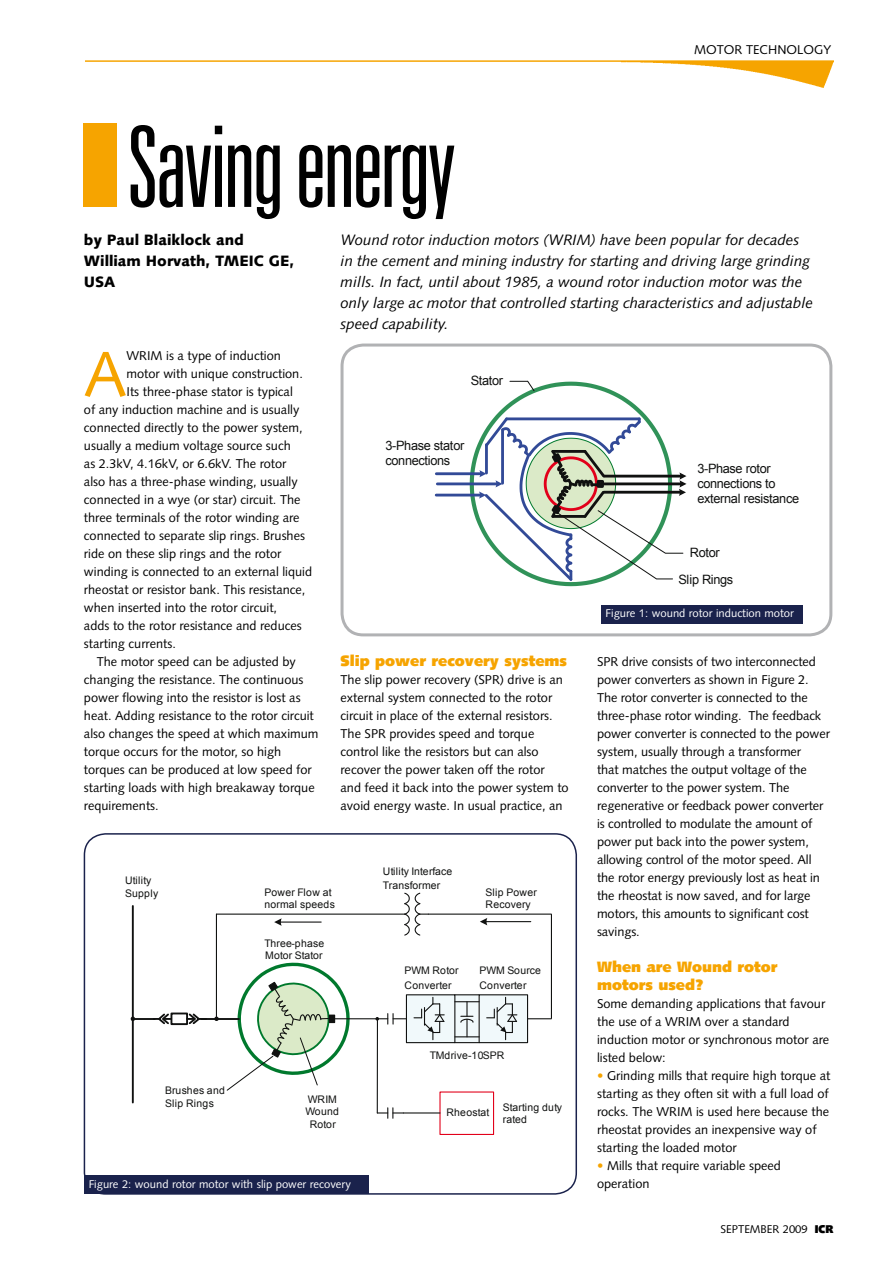
<style>
.page{position:relative;width:893px;height:1263px;background:#fff}
.page>*{position:absolute;margin:0;border:0;box-sizing:border-box;transform-origin:0 0}
.t1{font:300 ultra-condensed 112.5px "Univers";letter-spacing:-.025em;color:#000}
.t2{font:63.75px "Syntax";color:#f6a400}
.t3{font:italic 15px/21px "Syntax";color:#000}
.t4{font:900 15px/18px "Syntax";color:#f6a400}
.t5{font:900 15px/21px "Syntax";color:#000}
.t6{font:12.9px/15.3px "Arial";letter-spacing:-.03em;color:#101110}
.t7{font:12.75px/18px "Syntax";color:#000}
.t8{font:11.25px "Syntax";color:#fff}
.t9{font:11.25px "Syntax";color:#000}
.t10{font:10.5px/12.1px "Arial";letter-spacing:.025em;color:#101110}
.t11{font:10.5px/14px "Arial";color:#101110}
.s1{font-weight:900;font-stretch:normal;font-size:115.5px;color:#f6a400}
.s2{color:#f6a400}
.s3{font-weight:900}
</style>
<div class="page">
<hr style="left:436px;top:472px;width:45px;height:3px;background:#324a97">
<hr style="left:436px;top:494px;width:45px;height:2px;background:#324a97">
<hr style="left:437px;top:482px;width:60px;height:3px;background:#324a97">
<svg style="left:468px;top:380px;width:218px;height:207px"></svg>
<div style="left:341px;top:344px;width:491px;height:292px;border:3px solid #b1b2b4;border-radius:21px"></div>
<div style="left:601px;top:605px;width:202px;height:19px;background:#1a224c"></div>
<svg style="left:131px;top:905px;width:421px;height:230px"></svg>
<hr style="left:201px;top:1018px;width:38px;height:2px;background:#101110">
<hr style="left:332px;top:1018px;width:45px;height:1px;background:#101110">
<div style="left:171px;top:1013px;width:16px;height:11px;background:#fff"></div>
<div style="left:170px;top:1012px;width:18px;height:13px;border:2px solid #101110"></div>
<svg style="left:187px;top:1012px;width:19px;height:14px"></svg>
<svg style="left:154px;top:1012px;width:17px;height:14px"></svg>
<hr style="left:132px;top:906px;width:2px;height:196px;background:#101110">
<hr style="left:132px;top:1018px;width:23px;height:2px;background:#101110">
<div style="left:440px;top:1092px;width:54px;height:42px;background:#fff"></div>
<div style="left:439px;top:1091px;width:55px;height:44px;border:1px solid #e2001a"></div>
<svg style="left:377px;top:1108px;width:26px;height:10px"></svg>
<hr style="left:377px;top:1019px;width:1px;height:94px;background:#101110">
<hr style="left:403px;top:1112px;width:37px;height:1px;background:#101110">
<hr style="left:509px;top:1018px;width:42px;height:1px;background:#101110">
<hr style="left:551px;top:914px;width:1px;height:104px;background:#101110">
<hr style="left:428px;top:913px;width:123px;height:2px;background:#101110">
<svg style="left:403px;top:892px;width:25px;height:44px"></svg>
<hr style="left:216px;top:913px;width:189px;height:2px;background:#101110">
<svg style="left:130px;top:1016px;width:7px;height:6px"></svg>
<svg style="left:376px;top:1013px;width:30px;height:11px"></svg>
<hr style="left:216px;top:914px;width:1px;height:105px;background:#101110">
<svg style="left:213px;top:1016px;width:7px;height:6px"></svg>
<div style="left:456px;top:995px;width:22px;height:47px;background:#f1f9fb"></div>
<div style="left:406px;top:995px;width:49px;height:48px;background:#f1f9fb"></div>
<div style="left:406px;top:994px;width:49px;height:49px;border:1px solid #101110"></div>
<svg style="left:414px;top:997px;width:31px;height:43px"></svg>
<div style="left:479px;top:995px;width:49px;height:48px;background:#f1f9fb"></div>
<div style="left:479px;top:994px;width:49px;height:49px;border:1px solid #101110"></div>
<svg style="left:487px;top:997px;width:31px;height:43px"></svg>
<svg style="left:455px;top:994px;width:24px;height:1px"></svg>
<svg style="left:455px;top:1001px;width:24px;height:42px"></svg>
<hr style="left:486px;top:921px;width:45px;height:1px;background:#101110">
<svg style="left:480px;top:918px;width:7px;height:7px"></svg>
<hr style="left:280px;top:921px;width:41px;height:2px;background:#101110">
<svg style="left:274px;top:918px;width:8px;height:8px"></svg>
<svg style="left:227px;top:961px;width:125px;height:130px"></svg>
<div style="left:84px;top:833px;width:493px;height:362px;border:2px solid #1a224c;border-radius:21px"></div>
<div style="left:84px;top:1175px;width:285px;height:19px;background:#1a224c"></div>
<img style="left:85px;top:60px;width:749px;height:28px">
<p class="t7" style="left:694px;top:40px;width:139px">MOTOR TECHNOLOGY</p>
<h1 class="t1" style="left:78px;top:108px;width:380px"><span class="s1">I</span>Saving energy</h1>
<p class="t5" style="left:84px;top:229px;width:212px">by Paul Blaiklock and<br>William Horvath, TMEIC GE,<br>USA</p>
<p class="t3" style="left:341px;top:229px;width:474px">Wound rotor induction motors (WRIM) have been popular for decades in the cement and mining industry for starting and driving large grinding mills. In fact, until about 1985, a wound rotor induction motor was the only large ac motor that controlled starting characteristics and adjustable speed capability.</p>
<h2 class="t2" style="left:84px;top:336px;width:44px">A</h2>
<p class="t7" style="left:126px;top:347px;width:156px">WRIM is a type of induction</p>
<p class="t7" style="left:126px;top:365px;width:178px">motor with unique construction.</p>
<p class="t7" style="left:126px;top:383px;width:168px">Its three-phase stator is typical</p>
<p class="t7" style="left:84px;top:401px;width:217px">of any induction machine and is usually</p>
<p class="t7" style="left:84px;top:419px;width:220px">connected directly to the power system,</p>
<p class="t7" style="left:84px;top:437px;width:208px">usually a medium voltage source such</p>
<p class="t7" style="left:84px;top:455px;width:204px">as 2.3kV, 4.16kV, or 6.6kV. The rotor</p>
<p class="t7" style="left:84px;top:473px;width:215px">also has a three-phase winding, usually</p>
<p class="t7" style="left:84px;top:491px;width:218px">connected in a wye (or star) circuit. The</p>
<p class="t7" style="left:84px;top:509px;width:217px">three terminals of the rotor winding are</p>
<p class="t7" style="left:84px;top:527px;width:223px">connected to separate slip rings. Brushes</p>
<p class="t7" style="left:84px;top:545px;width:199px">ride on these slip rings and the rotor</p>
<p class="t7" style="left:84px;top:563px;width:230px">winding is connected to an external liquid</p>
<p class="t7" style="left:84px;top:581px;width:223px">rheostat or resistor bank. This resistance,</p>
<p class="t7" style="left:84px;top:599px;width:195px">when inserted into the rotor circuit,</p>
<p class="t7" style="left:84px;top:617px;width:219px">adds to the rotor resistance and reduces</p>
<p class="t7" style="left:84px;top:635px;width:93px">starting currents.</p>
<p class="t7" style="left:97px;top:653px;width:201px">The motor speed can be adjusted by</p>
<p class="t7" style="left:84px;top:671px;width:221px">changing the resistance. The continuous</p>
<p class="t7" style="left:84px;top:689px;width:218px">power flowing into the resistor is lost as</p>
<p class="t7" style="left:84px;top:707px;width:231px">heat. Adding resistance to the rotor circuit</p>
<p class="t7" style="left:84px;top:725px;width:236px">also changes the speed at which maximum</p>
<p class="t7" style="left:84px;top:743px;width:199px">torque occurs for the motor, so high</p>
<p class="t7" style="left:84px;top:761px;width:229px">torques can be produced at low speed for</p>
<p class="t7" style="left:84px;top:779px;width:232px">starting loads with high breakaway torque</p>
<p class="t7" style="left:84px;top:797px;width:76px">requirements.</p>
<p class="t6" style="left:471px;top:373px;width:34px">Stator</p>
<p class="t6" style="left:385px;top:437px;width:80px">3-Phase stator connections</p>
<p class="t4" style="left:341px;top:652px;width:228px">Slip power recovery systems</p>
<p class="t7" style="left:341px;top:671px;width:230px">The slip power recovery (SPR) drive is an external system connected to the rotor circuit in place of the external resistors.<br>The SPR provides speed and torque control like the resistors but can also recover the power taken off the rotor<br>and feed it back into the power system to avoid energy waste. In usual practice, an</p>
<p class="t10" style="left:125px;top:875px;width:35px">Utility<br>Supply</p>
<p class="t10" style="left:264px;top:886px;width:72px">Power Flow at normal speeds</p>
<p class="t10" style="left:264px;top:937px;width:61px">Three-phase<br>Motor Stator</p>
<p class="t10" style="left:165px;top:1084px;width:61px;line-height:13px">Brushes and<br>Slip Rings</p>
<p class="t10" style="left:305px;top:1093px;width:35px;line-height:12.6px;text-align:center">WRIM<br>Wound<br>Rotor</p>
<p class="t8" style="left:89px;top:1177px;width:264px">Figure 2: wound rotor motor with slip power recovery</p>
<p class="t11" style="left:383px;top:864px;width:71px">Utility Interface<br>Transformer</p>
<p class="t10" style="left:486px;top:886px;width:53px">Slip Power<br>Recovery</p>
<p class="t10" style="left:405px;top:963px;width:55px;line-height:14.9px">PWM Rotor<br>Converter</p>
<p class="t11" style="left:479px;top:963px;width:63px;line-height:14.9px">PWM Source<br>Converter</p>
<p class="t11" style="left:430px;top:1048px;width:76px">TMdrive-10SPR</p>
<p class="t10" style="left:446px;top:1106px;width:44px">Rheostat</p>
<p class="t10" style="left:503px;top:1101px;width:61px">Starting duty rated</p>
<p class="t6" style="left:697px;top:461px;width:103px">3-Phase rotor connections to external resistance</p>
<p class="t6" style="left:679px;top:540px;width:56px;line-height:26.4px;text-align:center">Rotor<br>Slip Rings</p>
<p class="t8" style="left:606px;top:607px;width:190px">Figure 1: wound rotor induction motor</p>
<p class="t7" style="left:597px;top:653px;width:234px">SPR drive consists of two interconnected power converters as shown in Figure 2.<br>The rotor converter is connected to the three-phase rotor winding. The feedback power converter is connected to the power system, usually through a transformer<br>that matches the output voltage of the converter to the power system. The regenerative or feedback power converter is controlled to modulate the amount of power put back into the power system, allowing control of the motor speed. All the rotor energy previously lost as heat in the rheostat is now saved, and for large motors, this amounts to significant cost savings.</p>
<p class="t4" style="left:597px;top:958px;width:182px">When are Wound rotor motors used?</p>
<p class="t7" style="left:597px;top:995px;width:234px">Some demanding applications that favour the use of a WRIM over a standard induction motor or synchronous motor are listed below:</p>
<p class="t7" style="left:597px;top:1067px;width:235px"><span class="s2">•</span> Grinding mills that require high torque at starting as they often sit with a full load of rocks. The WRIM is used here because the rheostat provides an inexpensive way of starting the loaded motor</p>
<p class="t7" style="left:597px;top:1157px;width:185px"><span class="s2">•</span> Mills that require variable speed operation</p>
<p class="t9" style="left:721px;top:1223px;width:114px">SEPTEMBER 2009 <span class="s3">ICR</span></p>
</div>
